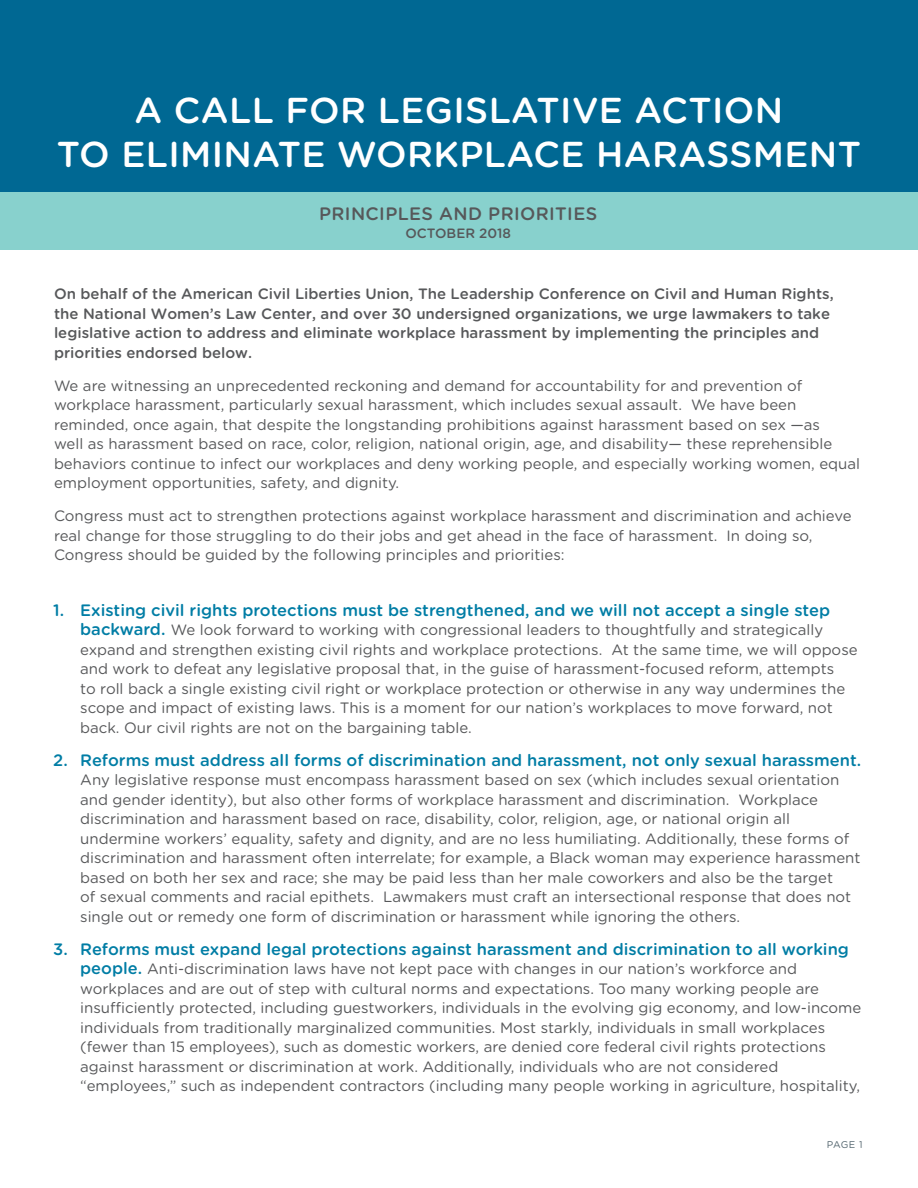
<style>
.page{position:relative;width:918px;height:1188px;background:#fff}
.page>*{position:absolute;margin:0;border:0;box-sizing:border-box;transform-origin:0 0}
.Main_Headline{font:500 36px "Gotham Rounded";letter-spacing:.01em;color:#fff}
.Source{font:500 18px "Gotham Rounded";letter-spacing:.02em;color:#57585a}
.Bulleted_Body_Copy{font:500 16.5px "Gotham Rounded";color:#007da5}
.Bulleted_Body_Copy-2{font:15px/19.5px "Gotham Rounded";color:#57585a}
.Bulleted_Body_Copy-3{font:500 15px/19.5px "Gotham Rounded";color:#57585a}
.Source-2{font:500 13.5px "Gotham Rounded";color:#57585a}
.t1{font:9.75px "Gotham Rounded";color:#53656e}
.s1{font-weight:500;font-size:16.5px;color:#007da5}
</style>
<div class="page">
<div style="left:0;top:0;width:918px;height:192px;background:#006893"></div>
<div style="left:0;top:192px;width:918px;height:58px;background:#88d1cd"></div>
<p class="Main_Headline" style="left:135px;top:85px;width:650px">A CALL FOR LEGISLATIVE ACTION</p>
<p class="Main_Headline" style="left:57px;top:128px;width:806px">TO ELIMINATE WORKPLACE HARASSMENT</p>
<p class="Source" style="left:319px;top:201px;width:280px">PRINCIPLES AND PRIORITIES</p>
<p class="Source-2" style="left:405px;top:224px;width:107px">OCTOBER 2018</p>
<p class="Bulleted_Body_Copy-3" style="left:54px;top:284px;width:781px">On behalf of the American Civil Liberties Union, The Leadership Conference on Civil and Human Rights, the National Women’s Law Center, and over 30 undersigned organizations, we urge lawmakers to take legislative action to address and eliminate workplace harassment by implementing the principles and priorities endorsed below.</p>
<p class="Bulleted_Body_Copy-2" style="left:54px;top:375px;width:808px">We are witnessing an unprecedented reckoning and demand for accountability for and prevention of workplace harassment, particularly sexual harassment, which includes sexual assault. We have been reminded, once again, that despite the longstanding prohibitions against harassment based on sex —as<br>well as harassment based on race, color, religion, national origin, age, and disability— these reprehensible behaviors continue to infect our workplaces and deny working people, and especially working women, equal employment opportunities, safety, and dignity.</p>
<p class="Bulleted_Body_Copy-2" style="left:54px;top:506px;width:799px">Congress must act to strengthen protections against workplace harassment and discrimination and achieve real change for those struggling to do their jobs and get ahead in the face of harassment. In doing so,<br>Congress should be guided by the following principles and priorities:</p>
<p class="Bulleted_Body_Copy" style="left:53px;top:598px;width:778px">1. Existing civil rights protections must be strengthened, and we will not accept a single step</p>
<p class="Bulleted_Body_Copy-2" style="left:80px;top:620px;width:779px"><span class="s1">backward.</span> We look forward to working with congressional leaders to thoughtfully and strategically expand and strengthen existing civil rights and workplace protections. At the same time, we will oppose and work to defeat any legislative proposal that, in the guise of harassment-focused reform, attempts<br>to roll back a single existing civil right or workplace protection or otherwise in any way undermines the scope and impact of existing laws. This is a moment for our nation’s workplaces to move forward, not back. Our civil rights are not on the bargaining table.</p>
<p class="Bulleted_Body_Copy" style="left:53px;top:748px;width:810px">2. Reforms must address all forms of discrimination and harassment, not only sexual harassment.</p>
<p class="Bulleted_Body_Copy-2" style="left:80px;top:770px;width:782px">Any legislative response must encompass harassment based on sex (which includes sexual orientation and gender identity), but also other forms of workplace harassment and discrimination. Workplace discrimination and harassment based on race, disability, color, religion, age, or national origin all undermine workers’ equality, safety and dignity, and are no less humiliating. Additionally, these forms of discrimination and harassment often interrelate; for example, a Black woman may experience harassment based on both her sex and race; she may be paid less than her male coworkers and also be the target<br>of sexual comments and racial epithets. Lawmakers must craft an intersectional response that does not single out or remedy one form of discrimination or harassment while ignoring the others.</p>
<p class="Bulleted_Body_Copy" style="left:53px;top:937px;width:797px">3. Reforms must expand legal protections against harassment and discrimination to all working</p>
<p class="Bulleted_Body_Copy-2" style="left:80px;top:959px;width:783px"><span class="s1">people.</span> Anti-discrimination laws have not kept pace with changes in our nation’s workforce and workplaces and are out of step with cultural norms and expectations. Too many working people are insufficiently protected, including guestworkers, individuals in the evolving gig economy, and low-income individuals from traditionally marginalized communities. Most starkly, individuals in small workplaces (fewer than 15 employees), such as domestic workers, are denied core federal civil rights protections against harassment or discrimination at work. Additionally, individuals who are not considered “employees,” such as independent contractors (including many people working in agriculture, hospitality,</p>
<p class="t1" style="left:827px;top:1138px;width:37px">PAGE 1</p>
</div>
